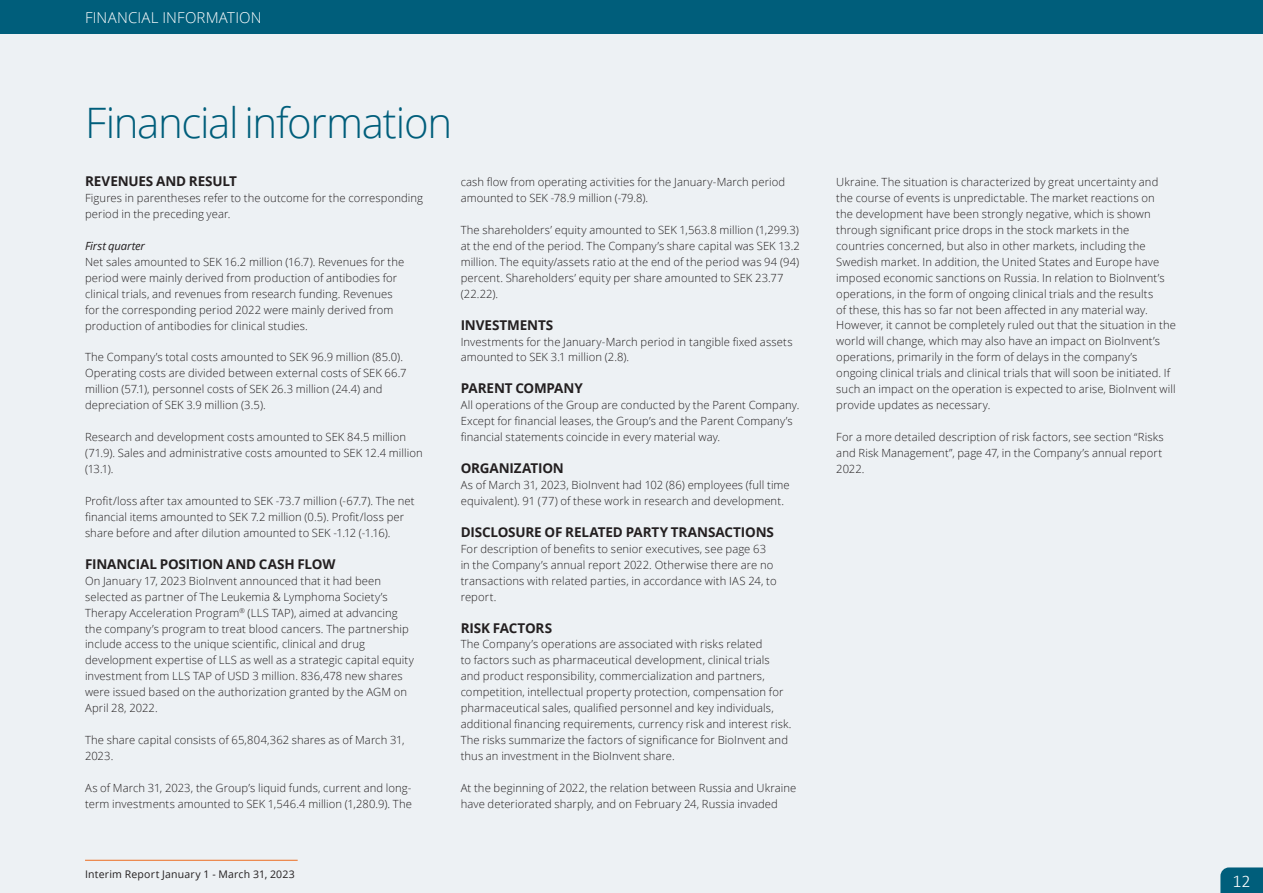
<style>
.page{position:relative;width:1263px;height:893px;background:#fff}
.page>*{position:absolute;margin:0;border:0;box-sizing:border-box;transform-origin:0 0}
.t1{font:300 42px "Open Sans";letter-spacing:-.03em;color:#005e7b}
.t2{font:300 18px "Calibri";color:#fff}
.t3{font:300 15px "Open Sans";letter-spacing:.01em;color:#fff}
.t4{font:700 13.5px "Open Sans";letter-spacing:-.01em;color:#231f20}
.t5{font:300 11.25px/15.9px "Open Sans";letter-spacing:.01em;color:#231f20}
.t6{font:italic 11.25px "Open Sans";letter-spacing:-.01em;color:#231f20}
.t7{font:10.5px "Open Sans";letter-spacing:.02em;color:#231f20}
</style>
<div class="page">
<div style="left:0;top:0;width:1263px;height:34px;background:#005e7b"></div>
<div style="left:0;top:34px;width:1263px;height:859px;background:#edf1f4"></div>
<svg style="left:1220px;top:867px;width:43px;height:26px"></svg>
<hr style="left:85px;top:860px;width:213px;height:1px;background:#ec6c20">
<h3 class="t3" style="left:85px;top:7px;width:178px">FINANCIAL INFORMATION</h3>
<h1 class="t1" style="left:85px;top:94px;width:369px">Financial information</h1>
<p class="t4" style="left:85px;top:172px;width:153px">REVENUES AND RESULT</p>
<p class="t5" style="left:85px;top:190px;width:339px">Figures in parentheses refer to the outcome for the corresponding period in the preceding year.</p>
<p class="t6" style="left:85px;top:238px;width:62px">First quarter</p>
<p class="t5" style="left:85px;top:253px;width:321px">Net sales amounted to SEK 16.2 million (16.7). Revenues for the period were mainly derived from production of antibodies for clinical trials, and revenues from research funding. Revenues for the corresponding period 2022 were mainly derived from production of antibodies for clinical studies.</p>
<p class="t5" style="left:85px;top:349px;width:323px">The Company’s total costs amounted to SEK 96.9 million (85.0).<br>Operating costs are divided between external costs of SEK 66.7 million (57.1), personnel costs of SEK 26.3 million (24.4) and depreciation of SEK 3.9 million (3.5).</p>
<p class="t5" style="left:85px;top:429px;width:339px">Research and development costs amounted to SEK 84.5 million (71.9). Sales and administrative costs amounted to SEK 12.4 million (13.1).</p>
<p class="t5" style="left:85px;top:493px;width:331px">Profit/loss after tax amounted to SEK -73.7 million (-67.7). The net financial items amounted to SEK 7.2 million (0.5). Profit/loss per share before and after dilution amounted to SEK -1.12 (-1.16).</p>
<p class="t4" style="left:85px;top:554px;width:252px">FINANCIAL POSITION AND CASH FLOW</p>
<p class="t5" style="left:85px;top:572px;width:331px">On January 17, 2023 BioInvent announced that it had been selected as partner of The Leukemia &amp; Lymphoma Society’s Therapy Acceleration Program<sup>®</sup> (LLS TAP), aimed at advancing the company’s program to treat blood cancers. The partnership include access to the unique scientific, clinical and drug development expertise of LLS as well as a strategic capital equity investment from LLS TAP of USD 3 million. 836,478 new shares were issued based on the authorization granted by the AGM on April 28, 2022.</p>
<p class="t5" style="left:85px;top:732px;width:321px">The share capital consists of 65,804,362 shares as of March 31,<br>2023.</p>
<p class="t5" style="left:85px;top:780px;width:328px">As of March 31, 2023, the Group’s liquid funds, current and long&shy;term investments amounted to SEK 1,546.4 million (1,280.9). The</p>
<p class="t5" style="left:461px;top:174px;width:326px">cash flow from operating activities for the January-March period amounted to SEK -78.9 million (-79.8).</p>
<p class="t5" style="left:461px;top:222px;width:341px">The shareholders’ equity amounted to SEK 1,563.8 million (1,299.3) at the end of the period. The Company’s share capital was SEK 13.2 million. The equity/assets ratio at the end of the period was 94 (94) percent. Shareholders’ equity per share amounted to SEK 23.77 (22.22).</p>
<p class="t4" style="left:461px;top:315px;width:94px">INVESTMENTS</p>
<p class="t5" style="left:461px;top:333px;width:333px">Investments for the January-March period in tangible fixed assets amounted to SEK 3.1 million (2.8).</p>
<p class="t4" style="left:461px;top:379px;width:124px">PARENT COMPANY</p>
<p class="t5" style="left:461px;top:397px;width:340px">All operations of the Group are conducted by the Parent Company.<br>Except for financial leases, the Group’s and the Parent Company’s financial statements coincide in every material way.</p>
<p class="t4" style="left:461px;top:459px;width:105px">ORGANIZATION</p>
<p class="t5" style="left:461px;top:477px;width:331px">As of March 31, 2023, BioInvent had 102 (86) employees (full time equivalent). 91 (77) of these work in research and development.</p>
<p class="t4" style="left:461px;top:522px;width:315px">DISCLOSURE OF RELATED PARTY TRANSACTIONS</p>
<p class="t5" style="left:461px;top:540px;width:317px">For description of benefits to senior executives, see page 63 in the Company’s annual report 2022. Otherwise there are no transactions with related parties, in accordance with IAS 24, to report.</p>
<p class="t4" style="left:461px;top:618px;width:93px">RISK FACTORS</p>
<p class="t5" style="left:461px;top:636px;width:332px">The Company’s operations are associated with risks related<br>to factors such as pharmaceutical development, clinical trials and product responsibility, commercialization and partners, competition, intellectual property protection, compensation for pharmaceutical sales, qualified personnel and key individuals, additional financing requirements, currency risk and interest risk.<br>The risks summarize the factors of significance for BioInvent and thus an investment in the BioInvent share.</p>
<p class="t5" style="left:461px;top:780px;width:337px">At the beginning of 2022, the relation between Russia and Ukraine have deteriorated sharply, and on February 24, Russia invaded</p>
<p class="t7" style="left:85px;top:867px;width:211px">Interim Report January 1 - March 31, 2023</p>
<p class="t5" style="left:836px;top:174px;width:341px">Ukraine. The situation is characterized by great uncertainty and the course of events is unpredictable. The market reactions on<br>the development have been strongly negative, which is shown through significant price drops in the stock markets in the countries concerned, but also in other markets, including the Swedish market. In addition, the United States and Europe have imposed economic sanctions on Russia. In relation to BioInvent’s operations, in the form of ongoing clinical trials and the results<br>of these, this has so far not been affected in any material way.<br>However, it cannot be completely ruled out that the situation in the world will change, which may also have an impact on BioInvent’s operations, primarily in the form of delays in the company’s ongoing clinical trials and clinical trials that will soon be initiated. If such an impact on the operation is expected to arise, BioInvent will provide updates as necessary.</p>
<p class="t5" style="left:836px;top:429px;width:329px">For a more detailed description of risk factors, see section “Risks and Risk Management”, page 47, in the Company’s annual report<br>2022.</p>
<h2 class="t2" style="left:1232px;top:866px;width:20px">12</h2>
<h2 class="t2" style="left:1232px;top:870px;width:20px">12</h2>
</div>
